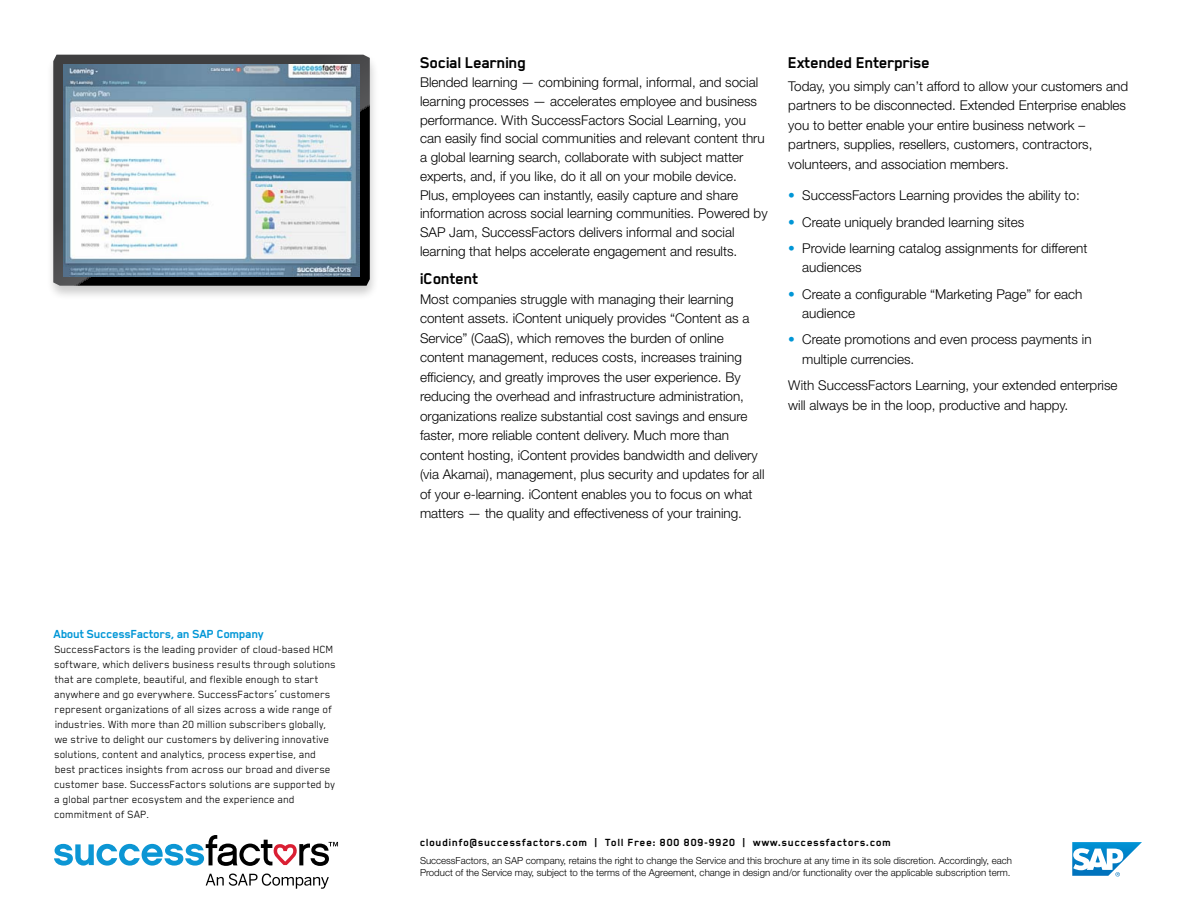
<style>
.page{position:relative;width:1188px;height:918px;background:#fff}
.page>*{position:absolute;margin:0;border:0;box-sizing:border-box;transform-origin:0 0}
.t1{font:700 18px "Blender Pro";letter-spacing:-.025em;color:#000}
.t2{font:300 13.5px/19.5px "Helvetica Neue LT Std";color:#000}
.t3{font:700 13.5px "Blender Pro";letter-spacing:-.025em;color:#0096d6}
.t4{font:12px/15px "Blender Pro";color:#000}
.t5{font:700 12px "Blender Pro";letter-spacing:.05em;color:#000}
.t6{font:300 9.75px/12px "Helvetica Neue LT Std";color:#000}
.s1{color:#0096d6}
</style>
<div class="page">
<svg style="left:206px;top:874px;width:123px;height:15px"></svg>
<svg style="left:54px;top:835px;width:284px;height:31px"></svg>
<svg style="left:1072px;top:842px;width:70px;height:35px"></svg>
<div style="left:47px;top:53px;width:333px;height:248px;background:#000;opacity:.2"></div>
<div style="left:53px;top:55px;width:317px;height:231px;border:15px solid #fff"></div>
<img style="left:64px;top:64px;width:296px;height:212px">
<p class="t3" style="left:54px;top:626px;width:211px">About SuccessFactors, an SAP Company</p>
<p class="t4" style="left:54px;top:641px;width:283px">SuccessFactors is the leading provider of cloud-based HCM software, which delivers business results through solutions that are complete, beautiful, and flexible enough to start anywhere and go everywhere. SuccessFactors’ customers represent organizations of all sizes across a wide range of industries. With more than 20 million subscribers globally, we strive to delight our customers by delivering innovative solutions, content and analytics, process expertise, and best practices insights from across our broad and diverse customer base. SuccessFactors solutions are supported by a global partner ecosystem and the experience and commitment of SAP.</p>
<h1 class="t1" style="left:420px;top:53px;width:108px">Social Learning</h1>
<p class="t2" style="left:420px;top:73px;width:349px;line-height:18.8px">Blended learning — combining formal, informal, and social learning processes — accelerates employee and business performance. With SuccessFactors Social Learning, you can easily find social communities and relevant content thru a global learning search, collaborate with subject matter experts, and, if you like, do it all on your mobile device.<br>Plus, employees can instantly, easily capture and share information across social learning communities. Powered by SAP Jam, SuccessFactors delivers informal and social learning that helps accelerate engagement and results.</p>
<h1 class="t1" style="left:420px;top:269px;width:60px">iContent</h1>
<p class="t2" style="left:420px;top:289px;width:346px">Most companies struggle with managing their learning content assets. iContent uniquely provides “Content as a Service” (CaaS), which removes the burden of online content management, reduces costs, increases training efficiency, and greatly improves the user experience. By reducing the overhead and infrastructure administration, organizations realize substantial cost savings and ensure faster, more reliable content delivery. Much more than content hosting, iContent provides bandwidth and delivery (via Akamai), management, plus security and updates for all of your e-learning. iContent enables you to focus on what matters — the quality and effectiveness of your training.</p>
<h1 class="t1" style="left:788px;top:53px;width:144px">Extended Enterprise</h1>
<p class="t2" style="left:788px;top:76px;width:341px">Today, you simply can’t afford to allow your customers and partners to be disconnected. Extended Enterprise enables you to better enable your entire business network – partners, supplies, resellers, customers, contractors, volunteers, and association members.</p>
<p class="t2" style="left:788px;top:186px;width:293px"><span class="s1">•</span> SuccessFactors Learning provides the ability to:</p>
<p class="t2" style="left:788px;top:212px;width:238px"><span class="s1">•</span> Create uniquely branded learning sites</p>
<p class="t2" style="left:802px;top:238px;width:287px;text-indent:-14px"><span class="s1">•</span> Provide learning catalog assignments for different audiences</p>
<p class="t2" style="left:802px;top:284px;width:282px;text-indent:-14px"><span class="s1">•</span> Create a configurable “Marketing Page” for each audience</p>
<p class="t2" style="left:802px;top:330px;width:291px;text-indent:-14px"><span class="s1">•</span> Create promotions and even process payments in multiple currencies.</p>
<p class="t2" style="left:788px;top:375px;width:331px">With SuccessFactors Learning, your extended enterprise will always be in the loop, productive and happy.</p>
<p class="t5" style="left:420px;top:836px;width:473px">cloudinfo@successfactors.com | Toll Free: 800 809-9920 | www.successfactors.com</p>
<p class="t6" style="left:420px;top:854px;width:594px">SuccessFactors, an SAP company, retains the right to change the Service and this brochure at any time in its sole discretion. Accordingly, each<br>Product of the Service may, subject to the terms of the Agreement, change in design and/or functionality over the applicable subscription term.</p>
</div>
